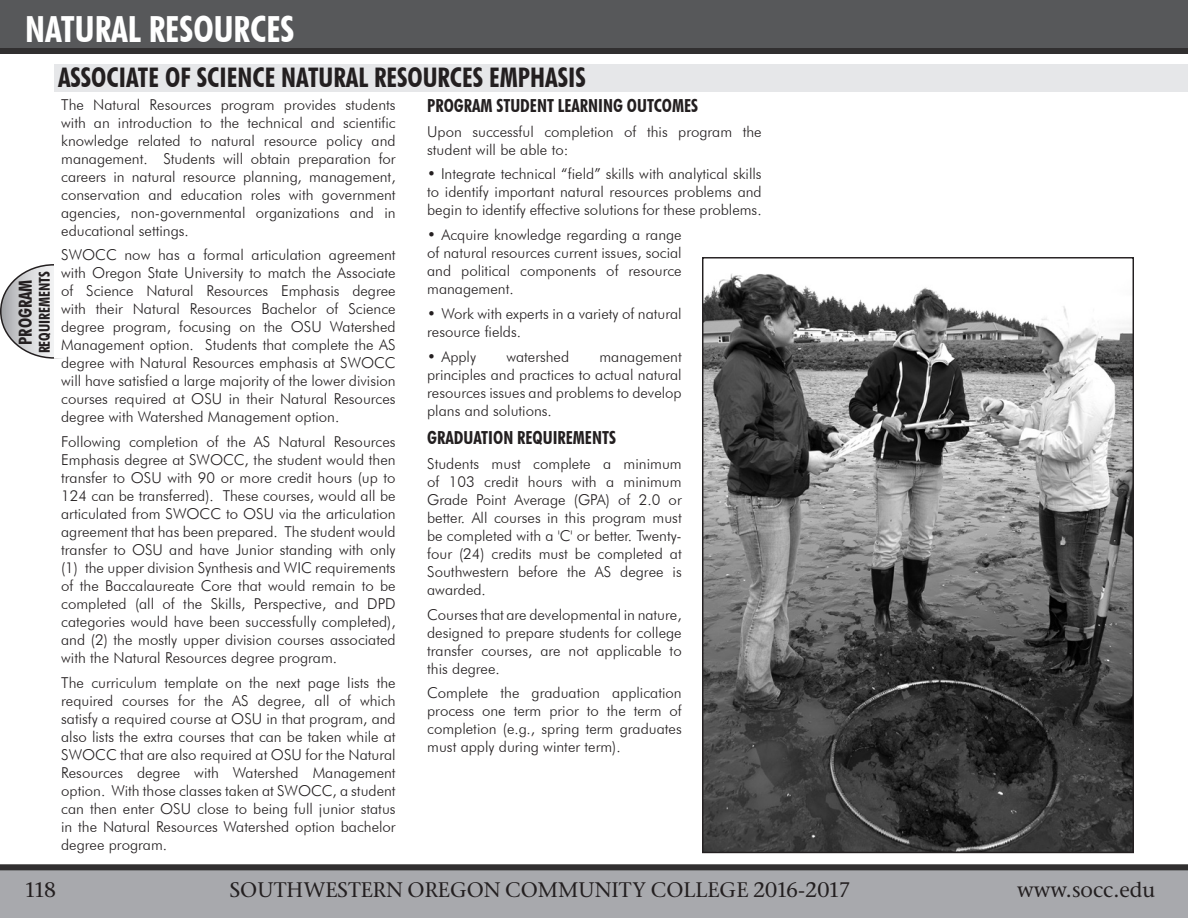
<style>
.page{position:relative;width:1188px;height:918px;background:#fff}
.page>*{position:absolute;margin:0;border:0;box-sizing:border-box;transform-origin:0 0}
.t1{font:700 condensed 36px "Futura BT";color:#fff}
.t2{font:700 condensed 27px "Futura BT";color:#231f20}
.t3{font:500 21px "Stone Serif ITC";color:#231f20}
.Program_Body{font:700 condensed 18px "Futura BT";color:#231f20}
.Program_Body-2{font:300 15px/18px "Futura BT";color:#231f20;text-align:justify}
.t4{font:700 condensed 15px "Futura BT";color:#231f20}
</style>
<div class="page">
<div style="left:0;top:0;width:1188px;height:49px;background:#57585a"></div>
<div style="left:0;top:870px;width:1188px;height:48px;background:#a8a9ad"></div>
<div style="left:0;top:864px;width:1188px;height:6px;background:#312f30"></div>
<div style="left:0;top:48px;width:1188px;height:6px;background:#312f30"></div>
<svg style="left:1px;top:265px;width:106px;height:93px;background:#d3d3d5"></svg>
<div style="left:54px;top:264px;width:55px;height:95px;background:#fff"></div>
<div style="left:55px;top:64px;width:1133px;height:28px;background:#e6e7e9"></div>
<img style="left:704px;top:273px;width:428px;height:578px">
<p class="t1" style="left:25px;top:8px;width:271px">NATURAL RESOURCES</p>
<p class="t2" style="left:58px;top:61px;width:529px">ASSOCIATE OF SCIENCE NATURAL RESOURCES EMPHASIS</p>
<p class="Program_Body" style="left:15px;top:345px;width:67px;rotate:-90deg">PROGRAM</p>
<p class="t4" style="left:35px;top:353px;width:84px;rotate:-90deg">REQUIREMENTS</p>
<p class="Program_Body-2" style="left:61px;top:95px;width:336px">The Natural Resources program provides students with an introduction to the technical and scientific knowledge related to natural resource policy and management. Students will obtain preparation for careers in natural resource planning, management, conservation and education roles with government agencies, non-governmental organizations and in educational settings.</p>
<p class="Program_Body-2" style="left:61px;top:246px;width:336px">SWOCC now has a formal articulation agreement with Oregon State University to match the Associate of Science Natural Resources Emphasis degree with their Natural Resources Bachelor of Science degree program, focusing on the OSU Watershed Management option. Students that complete the AS degree with Natural Resources emphasis at SWOCC will have satisfied a large majority of the lower division courses required at OSU in their Natural Resources degree with Watershed Management option.</p>
<p class="Program_Body-2" style="left:61px;top:433px;width:336px">Following completion of the AS Natural Resources Emphasis degree at SWOCC, the student would then transfer to OSU with 90 or more credit hours (up to 124 can be transferred). These courses, would all be articulated from SWOCC to OSU via the articulation agreement that has been prepared. The student would transfer to OSU and have Junior standing with only (1) the upper division Synthesis and WIC requirements of the Baccalaureate Core that would remain to be completed (all of the Skills, Perspective, and DPD categories would have been successfully completed), and (2) the mostly upper division courses associated with the Natural Resources degree program.</p>
<p class="Program_Body-2" style="left:61px;top:673px;width:336px">The curriculum template on the next page lists the required courses for the AS degree, all of which satisfy a required course at OSU in that program, and also lists the extra courses that can be taken while at SWOCC that are also required at OSU for the Natural Resources degree with Watershed Management option. With those classes taken at SWOCC, a student can then enter OSU close to being full junior status in the Natural Resources Watershed option bachelor degree program.</p>
<p class="Program_Body" style="left:427px;top:95px;width:272px">PROGRAM STUDENT LEARNING OUTCOMES</p>
<p class="Program_Body-2" style="left:427px;top:122px;width:336px">Upon successful completion of this program the student will be able to:</p>
<p class="Program_Body-2" style="left:427px;top:165px;width:336px">• Integrate technical “field” skills with analytical skills to identify important natural resources problems and begin to identify effective solutions for these problems.</p>
<p class="Program_Body-2" style="left:427px;top:226px;width:256px">• Acquire knowledge regarding a range of natural resources current issues, social and political components of resource management.</p>
<p class="Program_Body-2" style="left:427px;top:305px;width:256px">• Work with experts in a variety of natural resource fields.</p>
<p class="Program_Body-2" style="left:427px;top:347px;width:50px">• Apply</p>
<p class="Program_Body-2" style="left:506px;top:347px;width:64px">watershed</p>
<p class="Program_Body-2" style="left:427px;top:347px;width:256px;text-indent:172px">management principles and practices to actual natural resources issues and problems to develop plans and solutions.</p>
<p class="Program_Body" style="left:427px;top:427px;width:190px">GRADUATION REQUIREMENTS</p>
<p class="Program_Body-2" style="left:427px;top:454px;width:256px">Students must complete a minimum of 103 credit hours with a minimum Grade Point Average (GPA) of 2.0 or better. All courses in this program must be completed with a 'C' or better. Twenty&shy;four (24) credits must be completed at Southwestern before the AS degree is awarded.</p>
<p class="Program_Body-2" style="left:427px;top:605px;width:256px">Courses that are developmental in nature, designed to prepare students for college transfer courses, are not applicable to this degree.</p>
<p class="Program_Body-2" style="left:427px;top:684px;width:256px">Complete the graduation application process one term prior to the term of completion (e.g., spring term graduates must apply during winter term).</p>
<h3 class="t3" style="left:24px;top:877px;width:33px">118</h3>
<h3 class="t3" style="left:230px;top:877px;width:622px">SOUTHWESTERN OREGON COMMUNITY COLLEGE 2016-2017</h3>
<h3 class="t3" style="left:1017px;top:877px;width:140px">www.socc.edu</h3>
</div>
